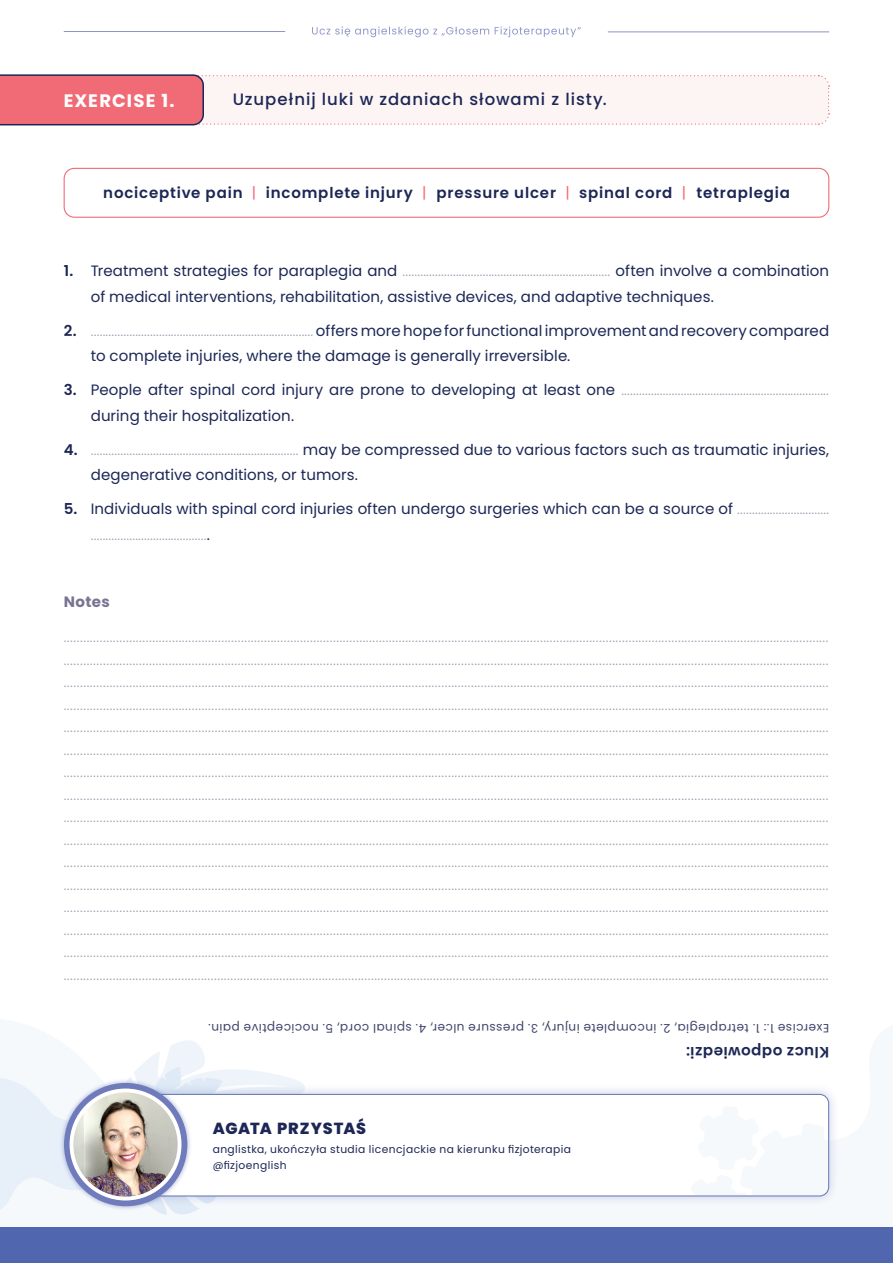
<style>
.page{position:relative;width:893px;height:1263px;background:#fff}
.page>*{position:absolute;margin:0;border:0;box-sizing:border-box;transform-origin:0 0}
.t1{font:700 18px "Poppins";letter-spacing:.06em;color:#fff}
.t2{font:500 16.5px "Poppins";letter-spacing:.055em;color:#1c2755}
.t3{font:800 16.05px "Poppins";letter-spacing:.045em;color:#1c2755}
.t4{font:300 15px/22.5px "Poppins";color:#a4a1b5;text-align:justify}
.t5{font:15px/25.5px "Poppins";letter-spacing:.005em;color:#1c2755}
.t6{font:600 15px "Poppins";letter-spacing:.055em;color:#1c2755}
.t7{font:600 15px "Poppins";letter-spacing:.035em;color:#1c2755}
.t8{font:700 15px "Poppins";letter-spacing:.02em;color:#787592}
.t9{font:12px "Poppins";letter-spacing:.045em;color:#41436a}
.t10{font:10.65px/16px "Poppins";letter-spacing:.035em;color:#1c2755}
.s1{font-weight:400;color:#f16b77}
.s2{font-weight:600}
.s3{font-weight:300;color:#a4a1b5}
</style>
<div class="page">
<div style="left:0;top:1187px;width:893px;height:76px;background:#f6f9fc"></div>
<svg style="left:0;top:1040px;width:301px;height:175px"></svg>
<div style="left:97px;top:1083px;width:742px;height:124px;background:#5066af;opacity:.3"></div>
<div style="left:108px;top:1094px;width:721px;height:102px;background:#fff;border-radius:9px"></div>
<svg style="left:684px;top:1083px;width:155px;height:124px"></svg>
<div style="left:107px;top:1094px;width:722px;height:102px;border:1px solid #6f7bbb;border-radius:9px"></div>
<div style="left:59px;top:1078px;width:133px;height:133px;background:#5066af;opacity:.5"></div>
<div style="left:64px;top:1083px;width:123px;height:123px;background:#6f7bbb;border-radius:50%"></div>
<img style="left:72px;top:1090px;width:106px;height:108px">
<div style="left:70px;top:1088px;width:111px;height:112px;border:4px solid #fff;border-radius:50%"></div>
<div style="left:0;top:1227px;width:893px;height:36px;background:#5066af"></div>
<svg style="left:312px;top:26px;width:269px;height:11px"></svg>
<hr style="left:608px;top:32px;width:221px;height:1px;background:#8e94c9">
<hr style="left:64px;top:31px;width:221px;height:1px;background:#8e94c9">
<svg style="left:0;top:74px;width:830px;height:51px"></svg>
<div style="left:64px;top:168px;width:765px;height:50px;border:1px solid #f16b77;border-radius:10px"></div>
<p class="t1" style="left:64px;top:90px;width:112px">EXERCISE 1.</p>
<p class="t2" style="left:233px;top:90px;width:375px">Uzupełnij luki w zdaniach słowami z listy.</p>
<p class="t6" style="left:103px;top:184px;width:688px">nociceptive pain <span class="s1">|</span> incomplete injury <span class="s1">|</span> pressure ulcer <span class="s1">|</span> spinal cord <span class="s1">|</span> tetraplegia</p>
<p class="t5" style="left:91px;top:258px;width:740px;text-indent:-27px"><span class="s2">1.</span> Treatment strategies for paraplegia and <span class="s3">......................................................................</span> often involve a combination of medical interventions, rehabilitation, assistive devices, and adaptive techniques.</p>
<p class="t5" style="left:91px;top:318px;width:740px;text-indent:-27px"><span class="s2">2.</span> <span class="s3">...........................................................................</span> offers more hope for functional improvement and recovery compared to complete injuries, where the damage is generally irreversible.</p>
<p class="t5" style="left:91px;top:377px;width:740px;text-indent:-27px"><span class="s2">3.</span> People after spinal cord injury are prone to developing at least one <span class="s3">...................................................................... </span>during their hospitalization.</p>
<p class="t5" style="left:91px;top:437px;width:740px;text-indent:-27px"><span class="s2">4.</span> <span class="s3">......................................................................</span> may be compressed due to various factors such as traumatic injuries, degenerative conditions, or tumors.</p>
<p class="t5" style="left:91px;top:496px;width:740px;text-indent:-27px"><span class="s2">5.</span> Individuals with spinal cord injuries often undergo surgeries which can be a source of <span class="s3">............................... .......................................</span>.</p>
<p class="t8" style="left:64px;top:593px;width:48px">Notes</p>
<p class="t4" style="left:64px;top:626px;width:766px">......................................................................................................................................................................................................................................... ......................................................................................................................................................................................................................................... ......................................................................................................................................................................................................................................... ......................................................................................................................................................................................................................................... ......................................................................................................................................................................................................................................... ......................................................................................................................................................................................................................................... ......................................................................................................................................................................................................................................... ......................................................................................................................................................................................................................................... ......................................................................................................................................................................................................................................... ......................................................................................................................................................................................................................................... ......................................................................................................................................................................................................................................... ......................................................................................................................................................................................................................................... ......................................................................................................................................................................................................................................... ......................................................................................................................................................................................................................................... ......................................................................................................................................................................................................................................... ..........................................................................................................................................................................................................................................</p>
<p class="t9" style="left:829px;top:1035px;width:622px;rotate:-180deg">Exercise 1.: 1. tetraplegia, 2. incomplete injury, 3. pressure ulcer, 4. spinal cord, 5. nociceptive pain.</p>
<p class="t7" style="left:829px;top:1061px;width:145px;rotate:-180deg">Klucz odpowiedzi:</p>
<p class="t3" style="left:213px;top:1119px;width:155px">AGATA PRZYSTAŚ</p>
<p class="t10" style="left:213px;top:1141px;width:360px">anglistka, ukończyła studia licencjackie na kierunku fizjoterapia @fizjoenglish</p>
</div>
